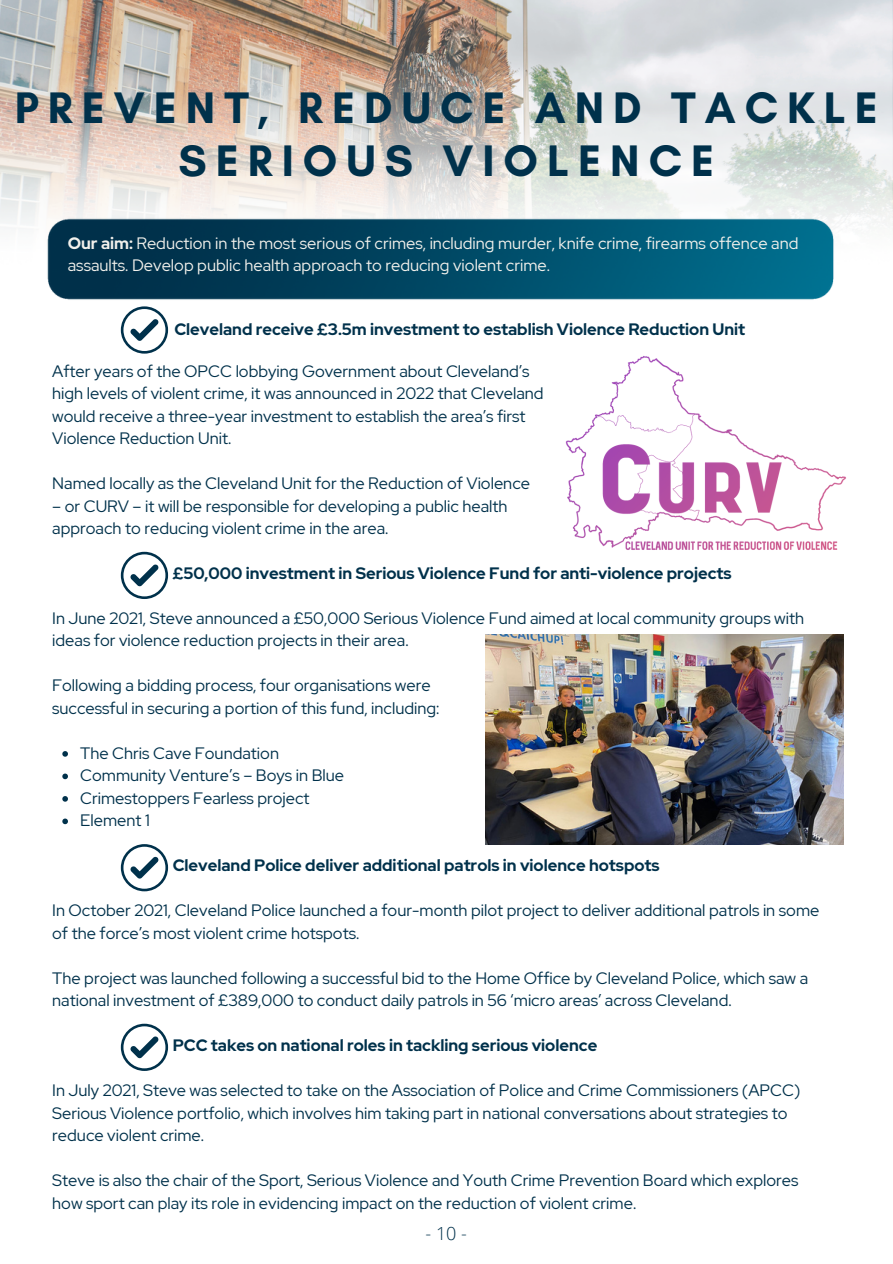
<style>
.page{position:relative;width:893px;height:1264px;background:#fff}
.page>*{position:absolute;margin:0;border:0;box-sizing:border-box;transform-origin:0 0}
.t1{font:700 45px/52.8px "Glacial Indifference";letter-spacing:.2em;color:#00314b;text-align:center}
.t2{font:300 18px "Open Sans";color:#00314b}
.t3{font:16.5px/22.5px "Red Hat Display";color:#00314b}
.t4{font:700 16.5px "Red Hat Display";color:#00314b}
.t5{font:16.5px/22.5px "Red Hat Display";color:#f2f1ec}
.s1{font-weight:700}
</style>
<div class="page">
<img style="left:0;top:0;width:891px;height:225px">
<svg style="left:130px;top:349px;width:29px;height:4px"></svg>
<svg style="left:62px;top:751px;width:6px;height:5px"></svg>
<svg style="left:62px;top:773px;width:6px;height:6px"></svg>
<svg style="left:62px;top:796px;width:6px;height:5px"></svg>
<svg style="left:62px;top:818px;width:6px;height:6px"></svg>
<svg style="left:121px;top:552px;width:47px;height:47px"></svg>
<img style="left:27px;top:166px;width:838px;height:183px">
<svg style="left:121px;top:844px;width:47px;height:47px"></svg>
<img style="left:563px;top:325px;width:285px;height:225px">
<img style="left:485px;top:634px;width:358px;height:210px">
<svg style="left:121px;top:1023px;width:47px;height:47px"></svg>
<h1 class="t1" style="left:15px;top:80px;width:864px">PREVENT, REDUCE AND TACKLE<br>SERIOUS VIOLENCE</h1>
<p class="t5" style="left:68px;top:232px;width:732px"><span class="s1">Our aim:</span> Reduction in the most serious of crimes, including murder, knife crime, firearms offence and assaults. Develop public health approach to reducing violent crime.</p>
<p class="t4" style="left:174px;top:318px;width:572px">Cleveland receive £3.5m investment to establish Violence Reduction Unit</p>
<p class="t3" style="left:52px;top:359px;width:493px">After years of the OPCC lobbying Government about Cleveland’s high levels of violent crime, it was announced in 2022 that Cleveland would receive a three-year investment to establish the area’s first Violence Reduction Unit.</p>
<p class="t3" style="left:52px;top:472px;width:479px">Named locally as the Cleveland Unit for the Reduction of Violence</p>
<p class="t3" style="left:52px;top:494px;width:457px">– or CURV – it will be responsible for developing a public health approach to reducing violent crime in the area.</p>
<p class="t4" style="left:173px;top:562px;width:560px">£50,000 investment in Serious Violence Fund for anti-violence projects</p>
<p class="t3" style="left:52px;top:607px;width:753px">In June 2021, Steve announced a £50,000 Serious Violence Fund aimed at local community groups with ideas for violence reduction projects in their area.</p>
<p class="t3" style="left:52px;top:674px;width:388px">Following a bidding process, four organisations were successful in securing a portion of this fund, including:</p>
<p class="t3" style="left:80px;top:741px;width:265px">The Chris Cave Foundation<br>Community Venture’s – Boys in Blue<br>Crimestoppers Fearless project<br>Element 1</p>
<p class="t4" style="left:173px;top:854px;width:488px">Cleveland Police deliver additional patrols in violence hotspots</p>
<p class="t3" style="left:52px;top:899px;width:768px">In October 2021, Cleveland Police launched a four-month pilot project to deliver additional patrols in some of the force’s most violent crime hotspots.</p>
<p class="t3" style="left:52px;top:966px;width:757px">The project was launched following a successful bid to the Home Office by Cleveland Police, which saw a national investment of £389,000 to conduct daily patrols in 56 ‘micro areas’ across Cleveland.</p>
<p class="t4" style="left:173px;top:1034px;width:426px">PCC takes on national roles in tackling serious violence</p>
<p class="t3" style="left:52px;top:1079px;width:749px">In July 2021, Steve was selected to take on the Association of Police and Crime Commissioners (APCC)<br>Serious Violence portfolio, which involves him taking part in national conversations about strategies to reduce violent crime.</p>
<p class="t3" style="left:52px;top:1169px;width:747px">Steve is also the chair of the Sport, Serious Violence and Youth Crime Prevention Board which explores how sport can play its role in evidencing impact on the reduction of violent crime.</p>
<p class="t2" style="left:425px;top:1220px;width:43px">- 10 -</p>
</div>
